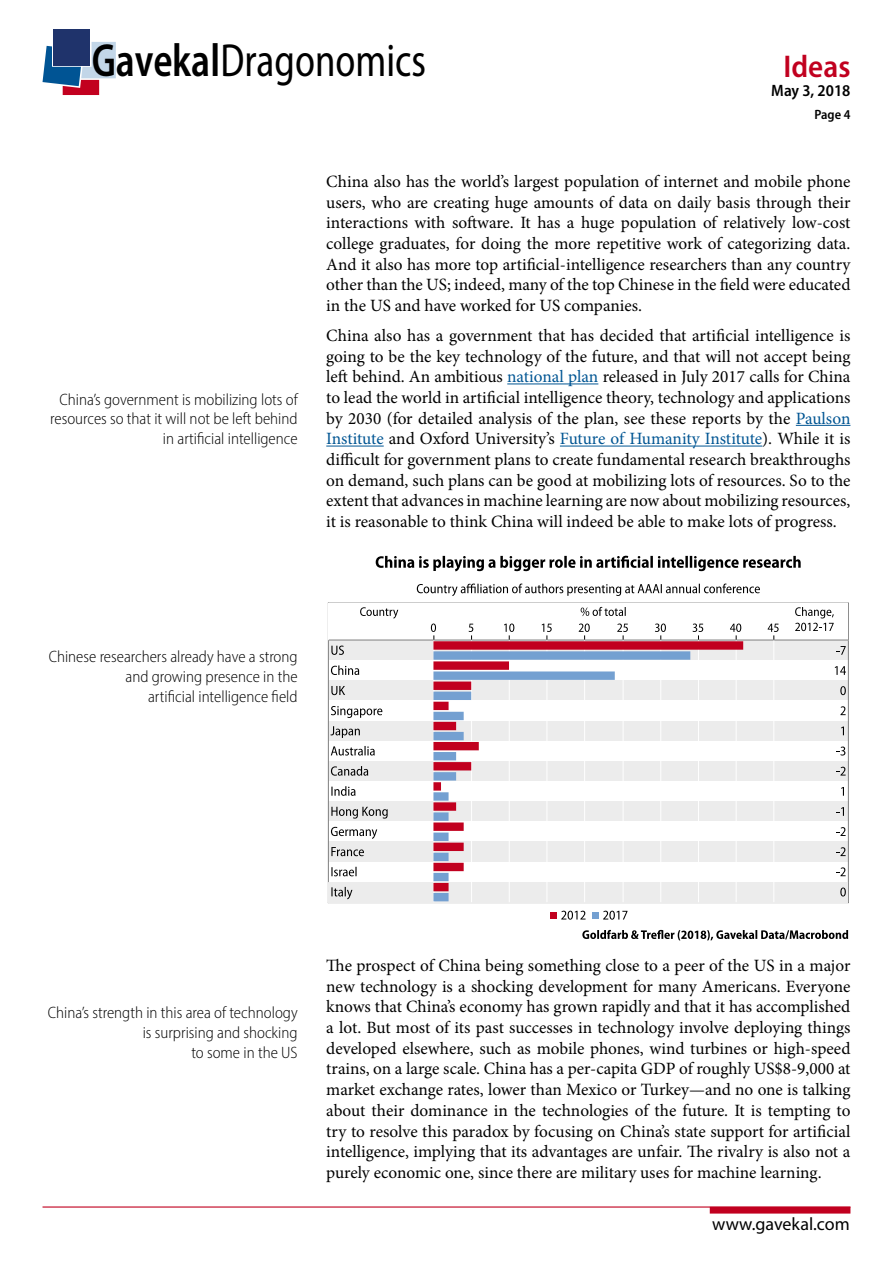
<style>
.page{position:relative;width:893px;height:1263px;background:#fff}
.page>*{position:absolute;margin:0;border:0;box-sizing:border-box;transform-origin:0 0}
.t1{font:semi-condensed 46.65px "Myriad Pro";color:#000;scale:.86 1}
.t2{font:600 semi-condensed 31.5px "Myriad Pro";color:#c1001f}
.t3{font:18px "Myriad Pro";color:#000}
.t4{font:17.25px/20.7px "Minion Pro";color:#000;text-align:justify}
.t5{font:300 semi-condensed 16.5px/19.8px "Myriad Pro";color:#000;text-align:right}
.t6{font:600 semi-condensed 16.5px "Myriad Pro";color:#000}
.t7{font:600 semi-condensed 13.5px "Myriad Pro";color:#000}
.s1{font-weight:600}
.s2{color:#005593}
</style>
<div class="page">
<hr style="left:43px;top:1206px;width:807px;height:1px;background:#c1001f">
<div style="left:710px;top:1207px;width:140px;height:6px;background:#c1001f"></div>
<div style="left:54px;top:29px;width:36px;height:36px;background:#1f336b"></div>
<svg style="left:43px;top:42px;width:73px;height:53px"></svg>
<hr style="left:507px;top:383px;width:91px;height:1px;background:#005593">
<hr style="left:796px;top:425px;width:54px;height:1px;background:#005593">
<hr style="left:326px;top:446px;width:58px;height:1px;background:#005593">
<hr style="left:560px;top:446px;width:202px;height:1px;background:#005593">
<svg style="left:376px;top:556px;width:425px;height:15px"></svg>
<svg style="left:417px;top:583px;width:343px;height:13px"></svg>
<div style="left:328px;top:640px;width:521px;height:20px;background:#ececec"></div>
<div style="left:328px;top:681px;width:521px;height:20px;background:#ececec"></div>
<div style="left:328px;top:721px;width:521px;height:20px;background:#ececec"></div>
<div style="left:328px;top:761px;width:521px;height:20px;background:#ececec"></div>
<div style="left:328px;top:801px;width:521px;height:21px;background:#ececec"></div>
<div style="left:328px;top:842px;width:521px;height:20px;background:#ececec"></div>
<hr style="left:328px;top:603px;width:1px;height:37px;background:#7f7f7f">
<hr style="left:848px;top:603px;width:1px;height:37px;background:#7f7f7f">
<hr style="left:329px;top:640px;width:519px;height:1px;background:#7f7f7f">
<hr style="left:328px;top:902px;width:521px;height:1px;background:#7f7f7f">
<div style="left:329px;top:882px;width:519px;height:20px;background:#ececec"></div>
<hr style="left:328px;top:640px;width:1px;height:242px;background:#7f7f7f">
<hr style="left:848px;top:640px;width:1px;height:242px;background:#7f7f7f">
<div style="left:550px;top:912px;width:7px;height:7px;background:#c1001f"></div>
<svg style="left:561px;top:911px;width:24px;height:9px"></svg>
<div style="left:592px;top:912px;width:6px;height:7px;background:#74a0d1"></div>
<svg style="left:603px;top:911px;width:24px;height:9px"></svg>
<svg style="left:582px;top:930px;width:266px;height:10px"></svg>
<svg style="left:331px;top:645px;width:13px;height:10px"></svg>
<svg style="left:331px;top:665px;width:28px;height:10px"></svg>
<svg style="left:331px;top:686px;width:14px;height:9px"></svg>
<svg style="left:331px;top:706px;width:51px;height:12px"></svg>
<svg style="left:330px;top:726px;width:30px;height:12px"></svg>
<svg style="left:331px;top:746px;width:44px;height:9px"></svg>
<svg style="left:331px;top:766px;width:37px;height:10px"></svg>
<svg style="left:331px;top:786px;width:24px;height:10px"></svg>
<svg style="left:331px;top:807px;width:57px;height:11px"></svg>
<svg style="left:331px;top:827px;width:46px;height:12px"></svg>
<svg style="left:331px;top:847px;width:33px;height:9px"></svg>
<svg style="left:331px;top:867px;width:26px;height:9px"></svg>
<svg style="left:328px;top:882px;width:24px;height:21px"></svg>
<svg style="left:360px;top:607px;width:38px;height:12px"></svg>
<hr style="left:433px;top:640px;width:1px;height:262px;background:#fff">
<hr style="left:471px;top:640px;width:1px;height:262px;background:#fff">
<hr style="left:509px;top:640px;width:1px;height:262px;background:#fff">
<hr style="left:546px;top:640px;width:1px;height:262px;background:#fff">
<hr style="left:584px;top:640px;width:1px;height:262px;background:#fff">
<hr style="left:623px;top:640px;width:1px;height:262px;background:#fff">
<hr style="left:660px;top:640px;width:1px;height:262px;background:#fff">
<hr style="left:698px;top:640px;width:1px;height:262px;background:#fff">
<hr style="left:736px;top:640px;width:1px;height:262px;background:#fff">
<hr style="left:773px;top:640px;width:1px;height:262px;background:#fff">
<svg style="left:433px;top:641px;width:310px;height:201px"></svg>
<svg style="left:433px;top:651px;width:257px;height:250px"></svg>
<svg style="left:581px;top:607px;width:45px;height:9px"></svg>
<svg style="left:431px;top:623px;width:5px;height:17px"></svg>
<svg style="left:469px;top:624px;width:4px;height:16px"></svg>
<svg style="left:504px;top:623px;width:10px;height:17px"></svg>
<svg style="left:542px;top:624px;width:10px;height:16px"></svg>
<svg style="left:579px;top:623px;width:11px;height:17px"></svg>
<svg style="left:617px;top:623px;width:11px;height:17px"></svg>
<svg style="left:655px;top:623px;width:11px;height:17px"></svg>
<svg style="left:693px;top:623px;width:10px;height:17px"></svg>
<svg style="left:730px;top:623px;width:11px;height:17px"></svg>
<svg style="left:768px;top:624px;width:11px;height:16px"></svg>
<svg style="left:836px;top:646px;width:10px;height:9px"></svg>
<svg style="left:835px;top:666px;width:11px;height:9px"></svg>
<svg style="left:840px;top:686px;width:6px;height:9px"></svg>
<svg style="left:840px;top:706px;width:6px;height:9px"></svg>
<svg style="left:841px;top:726px;width:3px;height:9px"></svg>
<svg style="left:836px;top:746px;width:9px;height:9px"></svg>
<svg style="left:836px;top:767px;width:10px;height:8px"></svg>
<svg style="left:841px;top:787px;width:3px;height:9px"></svg>
<svg style="left:836px;top:807px;width:8px;height:9px"></svg>
<svg style="left:836px;top:827px;width:10px;height:9px"></svg>
<svg style="left:836px;top:847px;width:10px;height:9px"></svg>
<svg style="left:836px;top:867px;width:10px;height:9px"></svg>
<svg style="left:840px;top:882px;width:9px;height:21px"></svg>
<svg style="left:795px;top:607px;width:39px;height:24px"></svg>
<h1 class="t1" style="left:92px;top:32px;width:390px"><span class="s1">Gavekal</span>Dragonomics</h1>
<h2 class="t2" style="left:784px;top:47px;width:68px">Ideas</h2>
<p class="t6" style="left:771px;top:80px;width:81px">May 3, 2018</p>
<p class="t7" style="left:814px;top:105px;width:38px">Page 4</p>
<p class="t5" style="left:50px;top:389px;width:249px">China’s government is mobilizing lots of resources so that it will not be left behind in artificial intelligence</p>
<p class="t4" style="left:326px;top:171px;width:526px">China also has the world’s largest population of internet and mobile phone users, who are creating huge amounts of data on daily basis through their interactions with software. It has a huge population of relatively low-cost college graduates, for doing the more repetitive work of categorizing data.<br>And it also has more top artificial-intelligence researchers than any country other than the US; indeed, many of the top Chinese in the field were educated in the US and have worked for US companies.</p>
<p class="t4" style="left:326px;top:325px;width:526px">China also has a government that has decided that artificial intelligence is going to be the key technology of the future, and that will not accept being left behind. An ambitious <span class="s2">national plan</span> released in July 2017 calls for China to lead the world in artificial intelligence theory, technology and applications by 2030 (for detailed analysis of the plan, see these reports by the <span class="s2">Paulson Institute</span> and Oxford University’s <span class="s2">Future of Humanity Institute</span>). While it is difficult for government plans to create fundamental research breakthroughs on demand, such plans can be good at mobilizing lots of resources. So to the extent that advances in machine learning are now about mobilizing resources, it is reasonable to think China will indeed be able to make lots of progress.</p>
<p class="t5" style="left:49px;top:646px;width:250px">Chinese researchers already have a strong and growing presence in the<br>artificial intelligence field</p>
<p class="t5" style="left:48px;top:1003px;width:251px">China’s strength in this area of technology is surprising and shocking<br>to some in the US</p>
<p class="t4" style="left:326px;top:955px;width:526px">The prospect of China being something close to a peer of the US in a major new technology is a shocking development for many Americans. Everyone knows that China’s economy has grown rapidly and that it has accomplished a lot. But most of its past successes in technology involve deploying things developed elsewhere, such as mobile phones, wind turbines or high-speed trains, on a large scale. China has a per-capita GDP of roughly US$8-9,000 at market exchange rates, lower than Mexico or Turkey—and no one is talking about their dominance in the technologies of the future. It is tempting to try to resolve this paradox by focusing on China’s state support for artificial intelligence, implying that its advantages are unfair. The rivalry is also not a purely economic one, since there are military uses for machine learning.</p>
<p class="t3" style="left:712px;top:1212px;width:139px">www.gavekal.com</p>
</div>
